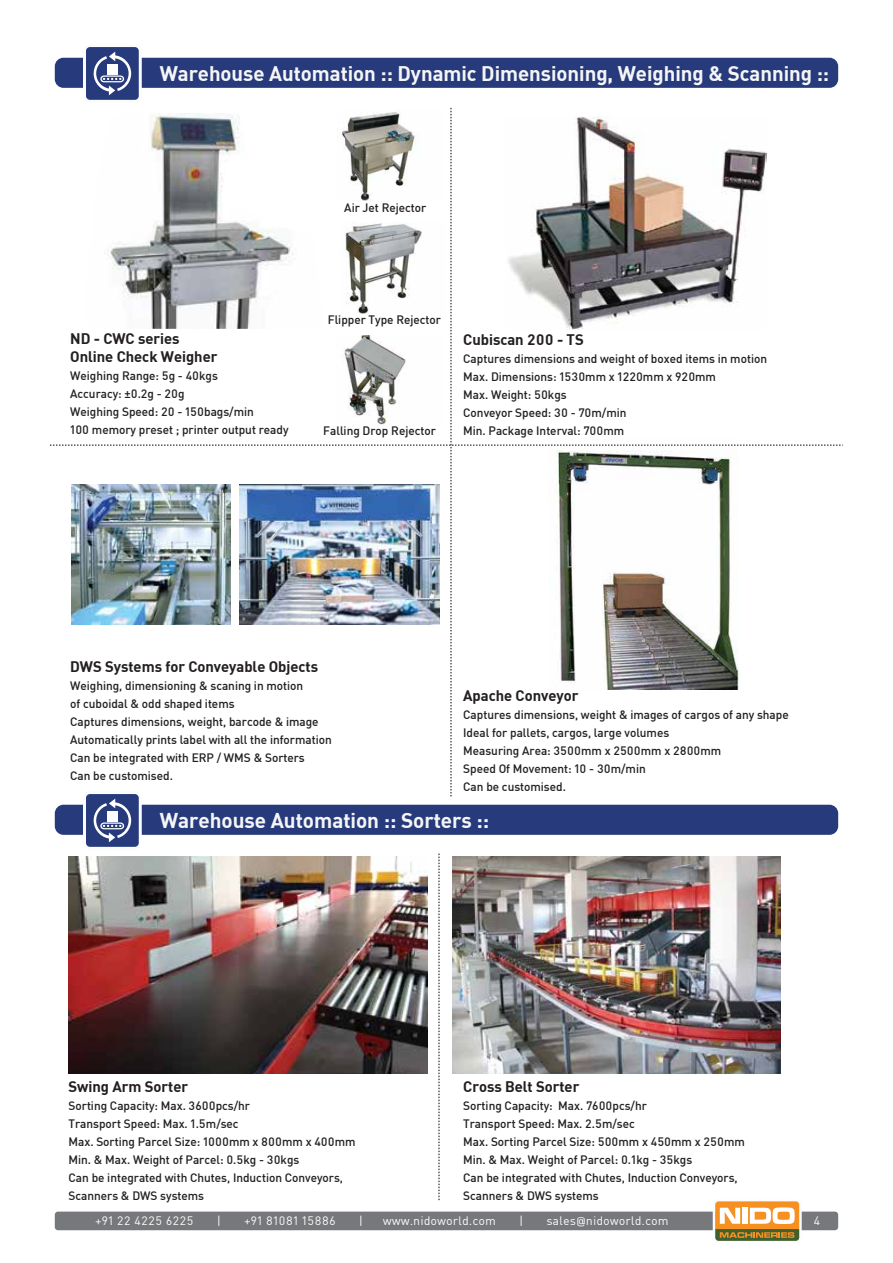
<style>
.page{position:relative;width:893px;height:1263px;background:#fff}
.page>*{position:absolute;margin:0;border:0;box-sizing:border-box;transform-origin:0 0}
.t1{font:700 21px "Sapient Sans";color:#f5f5f5}
.t2{font:700 20.7px "Sapient Sans";color:#f5f5f5}
.t3{font:700 15px/18px "Sapient Sans";color:#231f20}
.t4{font:500 12px/18px "Sapient Sans";color:#231f20}
.t5{font:12px "Sapient Sans";letter-spacing:.05em;color:#fff}
</style>
<div class="page">
<div style="left:84px;top:792px;width:56px;height:56px;background:#263a7c;border-radius:5px"></div>
<div style="left:83px;top:791px;width:59px;height:59px;border:3px solid #fafcfd;border-radius:5px"></div>
<div style="left:55px;top:58px;width:783px;height:30px;background:#263a7c;border-radius:9px"></div>
<div style="left:84px;top:46px;width:56px;height:55px;background:#263a7c;border-radius:5px"></div>
<div style="left:83px;top:44px;width:59px;height:59px;border:3px solid #fafcfd;border-radius:5px"></div>
<svg style="left:94px;top:52px;width:37px;height:43px"></svg>
<img style="left:452px;top:857px;width:328px;height:216px">
<svg style="left:438px;top:853px;width:2px;height:347px"></svg>
<img style="left:50px;top:108px;width:793px;height:734px">
<img style="left:69px;top:857px;width:358px;height:216px">
<div style="left:55px;top:1211px;width:783px;height:19px;background:#77787b;border-radius:3px"></div>
<svg style="left:711px;top:1201px;width:92px;height:40px;background:#d2a869"></svg>
<h2 class="t2" style="left:160px;top:60px;width:671px">Warehouse Automation :: Dynamic Dimensioning, Weighing &amp; Scanning ::</h2>
<p class="t4" style="left:344px;top:198px;width:84px">Air Jet Rejector</p>
<p class="t3" style="left:70px;top:329px;width:149px">ND - CWC series<br>Online Check Weigher</p>
<p class="t4" style="left:70px;top:366px;width:220px">Weighing Range: 5g - 40kgs<br>Accuracy: ±0.2g - 20g<br>Weighing Speed: 20 - 150bags/min<br>100 memory preset ; printer output ready</p>
<p class="t4" style="left:328px;top:311px;width:115px">Flipper Type Rejector</p>
<p class="t4" style="left:323px;top:421px;width:114px">Falling Drop Rejector</p>
<p class="t3" style="left:463px;top:330px;width:122px">Cubiscan 200 - TS</p>
<p class="t4" style="left:463px;top:349px;width:305px">Captures dimensions and weight of boxed items in motion Max. Dimensions: 1530mm x 1220mm x 920mm<br>Max. Weight: 50kgs<br>Conveyor Speed: 30 - 70m/min<br>Min. Package Interval: 700mm</p>
<p class="t3" style="left:70px;top:657px;width:249px">DWS Systems for Conveyable Objects</p>
<p class="t4" style="left:70px;top:676px;width:263px">Weighing, dimensioning &amp; scaning in motion<br>of cuboidal &amp; odd shaped items<br>Captures dimensions, weight, barcode &amp; image Automatically prints label with all the information Can be integrated with ERP / WMS &amp; Sorters<br>Can be customised.</p>
<h1 class="t1" style="left:160px;top:807px;width:331px">Warehouse Automation :: Sorters ::</h1>
<p class="t3" style="left:463px;top:686px;width:117px">Apache Conveyor</p>
<p class="t4" style="left:463px;top:705px;width:327px">Captures dimensions, weight &amp; images of cargos of any shape Ideal for pallets, cargos, large volumes<br>Measuring Area: 3500mm x 2500mm x 2800mm<br>Speed Of Movement: 10 - 30m/min<br>Can be customised.</p>
<p class="t3" style="left:69px;top:1077px;width:121px">Swing Arm Sorter</p>
<p class="t4" style="left:69px;top:1096px;width:288px">Sorting Capacity: Max. 3600pcs/hr<br>Transport Speed: Max. 1.5m/sec<br>Max. Sorting Parcel Size: 1000mm x 800mm x 400mm Min. &amp; Max. Weight of Parcel: 0.5kg - 30kgs<br>Can be integrated with Chutes, Induction Conveyors, Scanners &amp; DWS systems</p>
<p class="t5" style="left:95px;top:1213px;width:100px">+91 22 4225 6225</p>
<p class="t5" style="left:217px;top:1213px;width:5px">|</p>
<p class="t5" style="left:244px;top:1213px;width:93px">+91 81081 15886</p>
<p class="t5" style="left:359px;top:1213px;width:5px">|</p>
<p class="t5" style="left:383px;top:1213px;width:114px">www.nidoworld.com</p>
<p class="t5" style="left:519px;top:1213px;width:5px">|</p>
<p class="t5" style="left:547px;top:1213px;width:123px">sales@nidoworld.com</p>
<p class="t5" style="left:814px;top:1213px;width:8px">4</p>
<p class="t3" style="left:463px;top:1077px;width:118px">Cross Belt Sorter</p>
<p class="t4" style="left:463px;top:1096px;width:283px">Sorting Capacity: Max. 7600pcs/hr<br>Transport Speed: Max. 2.5m/sec<br>Max. Sorting Parcel Size: 500mm x 450mm x 250mm Min. &amp; Max. Weight of Parcel: 0.1kg - 35kgs<br>Can be integrated with Chutes, Induction Conveyors, Scanners &amp; DWS systems</p>
</div>
